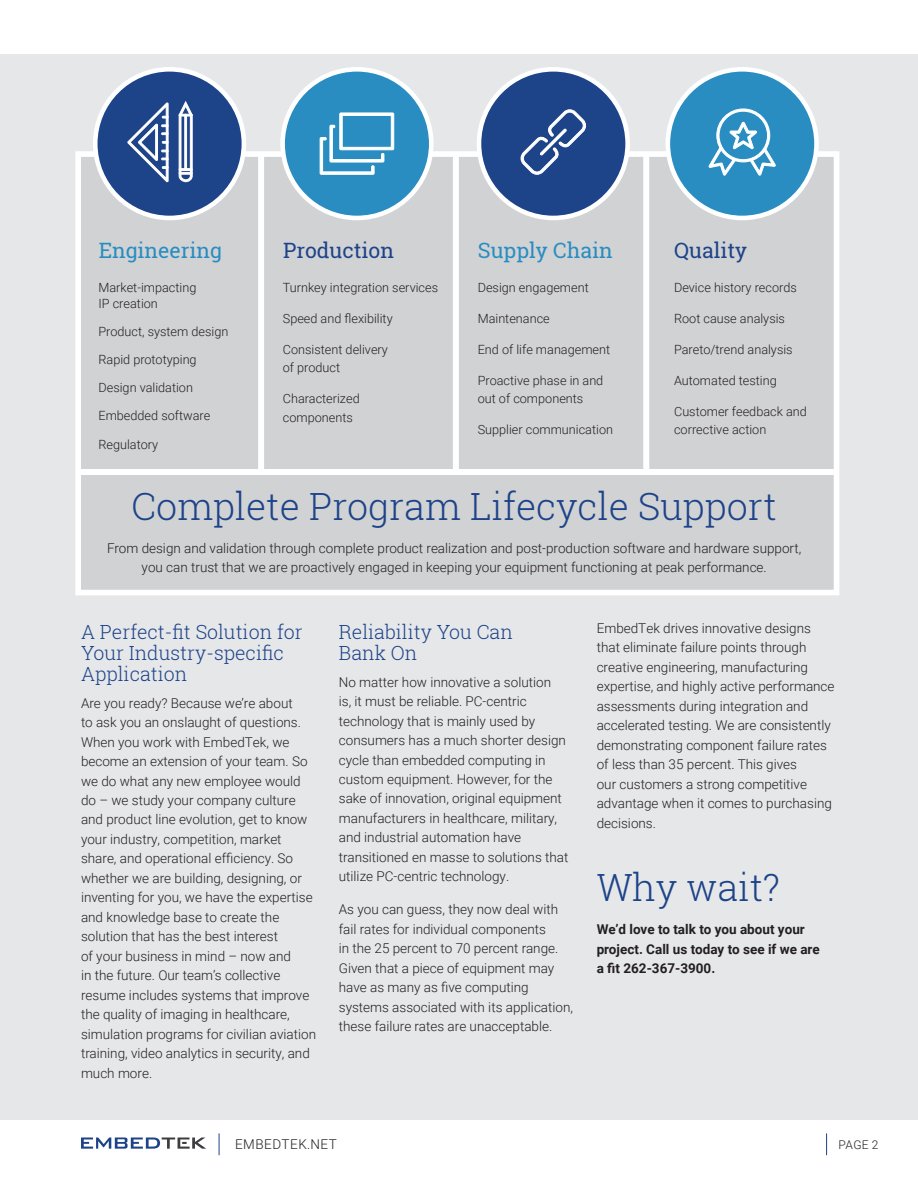
<style>
.page{position:relative;width:918px;height:1188px;background:#fff}
.page>*{position:absolute;margin:0;border:0;box-sizing:border-box;transform-origin:0 0}
.t1{font:300 37.5px "Roboto Slab";color:#1d4389}
.t2{font:21.15px "Roboto Slab";color:#298dc1}
.t3{font:21.15px "Roboto Slab";color:#1d4389}
.t4{font:300 19.5px/21px "Roboto Slab";color:#1d4389}
.t5{font:300 13.5px/19.5px "Roboto";color:#231f20}
.t6{font:700 13.5px/19.5px "Roboto";color:#231f20}
.t7{font:300 13.5px "Roboto";letter-spacing:.035em;color:#231f20}
.t8{font:300 12.75px/18.3px "Roboto";color:#231f20}
.t9{font:300 12px "Roboto";color:#231f20}
</style>
<div class="page">
<div style="left:0;top:54px;width:918px;height:1066px;background:#e6e7e9"></div>
<svg style="left:81px;top:1138px;width:125px;height:11px"></svg>
<svg style="left:219px;top:1133px;width:1px;height:22px"></svg>
<svg style="left:826px;top:1133px;width:1px;height:22px"></svg>
<div style="left:75px;top:151px;width:764px;height:444px;background:#d1d2d4;border:6px solid #fff"></div>
<div style="left:479px;top:69px;width:149px;height:149px;background:#1d4389;border-radius:50%"></div>
<div style="left:477px;top:67px;width:153px;height:153px;border:5px solid #fff;border-radius:50%"></div>
<svg style="left:520px;top:109px;width:66px;height:66px"></svg>
<div style="left:283px;top:69px;width:148px;height:149px;background:#298dc1;border-radius:50%"></div>
<div style="left:280px;top:67px;width:154px;height:153px;border:5px solid #fff;border-radius:50%"></div>
<svg style="left:319px;top:112px;width:76px;height:63px"></svg>
<div style="left:95px;top:69px;width:149px;height:149px;background:#1d4389;border-radius:50%"></div>
<div style="left:93px;top:67px;width:153px;height:153px;border:5px solid #fff;border-radius:50%"></div>
<svg style="left:127px;top:102px;width:42px;height:81px"></svg>
<svg style="left:178px;top:101px;width:15px;height:81px"></svg>
<div style="left:184px;top:114px;width:3px;height:57px;border:1px solid #fff"></div>
<div style="left:668px;top:69px;width:149px;height:149px;background:#298dc1;border-radius:50%"></div>
<div style="left:666px;top:67px;width:153px;height:153px;border:5px solid #fff;border-radius:50%"></div>
<svg style="left:708px;top:108px;width:68px;height:68px"></svg>
<div style="left:258px;top:153px;width:6px;height:320px;background:#fff"></div>
<div style="left:453px;top:153px;width:6px;height:320px;background:#fff"></div>
<div style="left:643px;top:153px;width:6px;height:320px;background:#fff"></div>
<div style="left:77px;top:469px;width:760px;height:6px;background:#fff"></div>
<h2 class="t2" style="left:99px;top:235px;width:125px">Engineering</h2>
<p class="t8" style="left:98px;top:279px;width:99px;line-height:15.5px">Market-impacting<br>IP creation</p>
<p class="t8" style="left:98px;top:322px;width:131px">Product, system design</p>
<p class="t8" style="left:98px;top:350px;width:100px">Rapid prototyping</p>
<p class="t8" style="left:98px;top:378px;width:96px">Design validation</p>
<p class="t8" style="left:98px;top:406px;width:113px">Embedded software</p>
<p class="t8" style="left:98px;top:434px;width:61px">Regulatory</p>
<h2 class="t3" style="left:283px;top:235px;width:112px">Production</h2>
<p class="t8" style="left:283px;top:278px;width:157px">Turnkey integration services</p>
<p class="t8" style="left:283px;top:309px;width:111px">Speed and flexibility</p>
<p class="t8" style="left:283px;top:340px;width:107px">Consistent delivery of product</p>
<p class="t8" style="left:283px;top:389px;width:78px">Characterized components</p>
<h2 class="t2" style="left:478px;top:235px;width:136px">Supply Chain</h2>
<p class="t8" style="left:478px;top:278px;width:113px">Design engagement</p>
<p class="t8" style="left:478px;top:309px;width:74px">Maintenance</p>
<p class="t8" style="left:478px;top:340px;width:134px">End of life management</p>
<p class="t8" style="left:478px;top:371px;width:127px">Proactive phase in and out of components</p>
<p class="t8" style="left:478px;top:420px;width:137px">Supplier communication</p>
<h2 class="t3" style="left:674px;top:235px;width:74px">Quality</h2>
<p class="t8" style="left:674px;top:278px;width:124px">Device history records</p>
<p class="t8" style="left:674px;top:309px;width:112px">Root cause analysis</p>
<p class="t8" style="left:674px;top:340px;width:120px">Pareto/trend analysis</p>
<p class="t8" style="left:674px;top:371px;width:104px">Automated testing</p>
<p class="t8" style="left:674px;top:402px;width:134px">Customer feedback and corrective action</p>
<h1 class="t1" style="left:132px;top:480px;width:647px">Complete Program Lifecycle Support</h1>
<p class="t5" style="left:107px;top:538px;width:696px;text-align:center">From design and validation through complete product realization and post-production software and hardware support, you can trust that we are proactively engaged in keeping your equipment functioning at peak performance.</p>
<h3 class="t4" style="left:81px;top:621px;width:223px">A Perfect-fit Solution for<br>Your Industry-specific<br>Application</h3>
<p class="t5" style="left:81px;top:692px;width:237px">Are you ready? Because we’re about<br>to ask you an onslaught of questions.<br>When you work with EmbedTek, we become an extension of your team. So we do what any new employee would do – we study your company culture and product line evolution, get to know your industry, competition, market share, and operational efficiency. So whether we are building, designing, or inventing for you, we have the expertise and knowledge base to create the solution that has the best interest<br>of your business in mind – now and<br>in the future. Our team’s collective resume includes systems that improve the quality of imaging in healthcare, simulation programs for civilian aviation training, video analytics in security, and much more.</p>
<h3 class="t4" style="left:339px;top:621px;width:176px">Reliability You Can<br>Bank On</h3>
<p class="t5" style="left:339px;top:671px;width:231px">No matter how innovative a solution<br>is, it must be reliable. PC-centric technology that is mainly used by consumers has a much shorter design cycle than embedded computing in custom equipment. However, for the sake of innovation, original equipment manufacturers in healthcare, military, and industrial automation have transitioned en masse to solutions that utilize PC-centric technology.</p>
<p class="t5" style="left:339px;top:899px;width:236px">As you can guess, they now deal with fail rates for individual components<br>in the 25 percent to 70 percent range.<br>Given that a piece of equipment may have as many as five computing systems associated with its application, these failure rates are unacceptable.</p>
<p class="t5" style="left:597px;top:618px;width:239px">EmbedTek drives innovative designs that eliminate failure points through creative engineering, manufacturing expertise, and highly active performance assessments during integration and accelerated testing. We are consistently demonstrating component failure rates of less than 35 percent. This gives<br>our customers a strong competitive advantage when it comes to purchasing decisions.</p>
<h1 class="t1" style="left:597px;top:862px;width:185px">Why wait?</h1>
<p class="t6" style="left:597px;top:919px;width:225px">We’d love to talk to you about your project. Call us today to see if we are a fit 262-367-3900.</p>
<p class="t7" style="left:235px;top:1135px;width:103px">EMBEDTEK.NET</p>
<p class="t9" style="left:838px;top:1136px;width:42px">PAGE 2</p>
</div>
